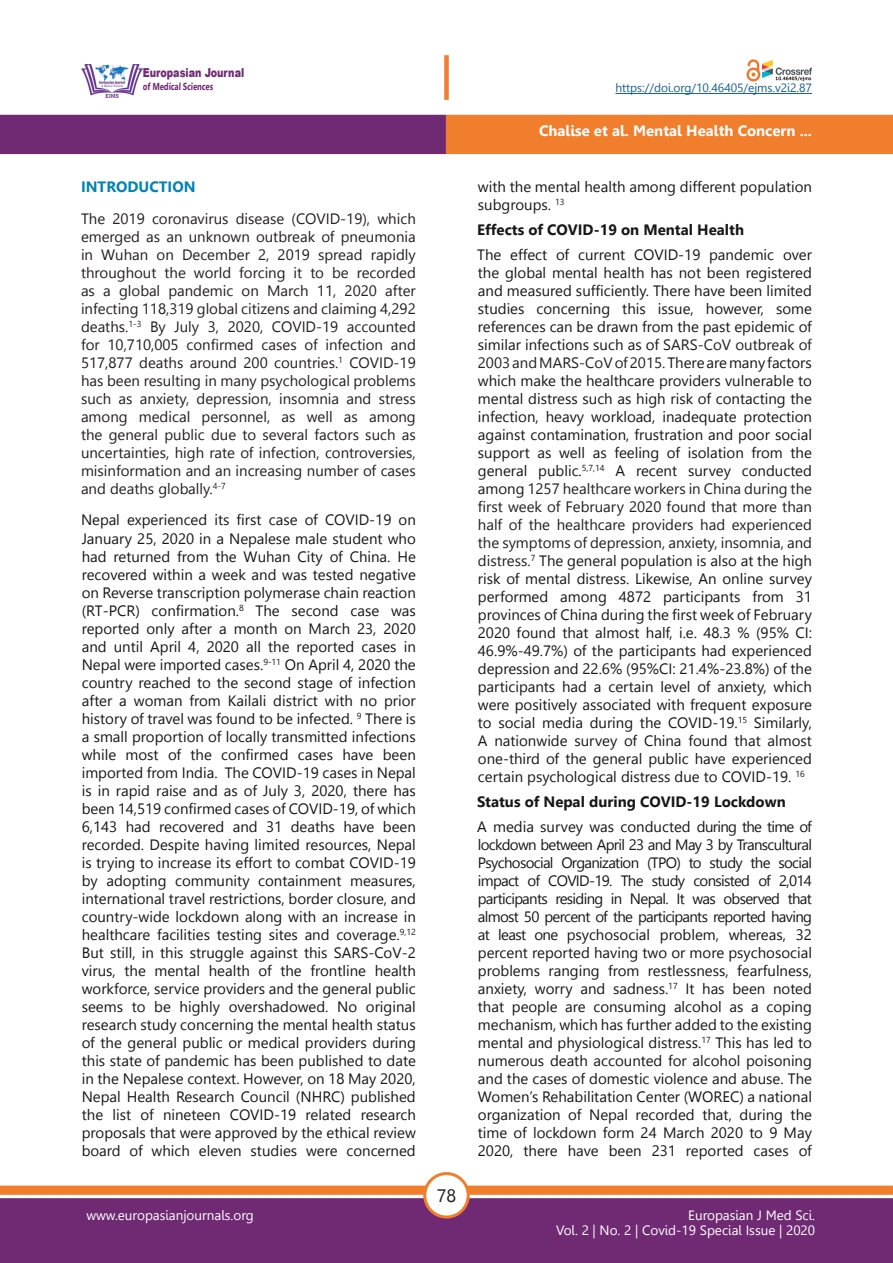
<style>
.page{position:relative;width:893px;height:1263px;background:#fff}
.page>*{position:absolute;margin:0;border:0;box-sizing:border-box;transform-origin:0 0}
.t1{font:18px "Leelawadee";color:#231f20}
.t2{font:15px/18px "Leelawadee UI";color:#181717;text-align:justify}
.Body_text{font:15px/18px "Leelawadee UI";color:#231f20;text-align:justify}
.t3{font:700 15px "Leelawadee UI";color:#181717}
.t4{font:700 15px "Leelawadee";color:#fff}
.Body_Headings{font:700 15px "Leelawadee UI";color:#0083b6}
.t5{font:13.5px/15px "Leelawadee";color:#fff;text-align:right}
.t6{font:900 12.3px "Arial";color:#702a73;scale:.77 1}
.t7{font:12px "Leelawadee";letter-spacing:-.005em;color:#175d9e}
.t8{font:700 10.05px "Leelawadee UI";color:#702a73;scale:.76 1}
.s1{color:#212121}
</style>
<div class="page">
<div style="left:0;top:1198px;width:893px;height:65px;background:#702a73;border:2px solid #702a73"></div>
<div style="left:0;top:115px;width:446px;height:39px;background:#702a73"></div>
<div style="left:446px;top:115px;width:447px;height:39px;background:#f07e2c"></div>
<div style="left:0;top:1185px;width:893px;height:10px;background:#f07e2c;border:1px solid #f07e2c"></div>
<div style="left:425px;top:1173px;width:43px;height:44px;background:#fff;border-radius:50%"></div>
<div style="left:423px;top:1172px;width:47px;height:46px;border:3px solid #f07e2c;border-radius:50%"></div>
<img style="left:81px;top:64px;width:61px;height:33px">
<div style="left:444px;top:55px;width:5px;height:45px;background:#f07e2c"></div>
<hr style="left:615px;top:93px;width:197px;height:1px;background:#175d9e">
<img style="left:746px;top:60px;width:66px;height:21px">
<p class="t6" style="left:143px;top:63px;width:133px">Europasian Journal</p>
<p class="t8" style="left:143px;top:79px;width:95px">of Medical Sciences</p>
<p class="Body_Headings" style="left:81px;top:176px;width:116px">INTRODUCTION</p>
<p class="Body_text" style="left:81px;top:208px;width:336px">The 2019 coronavirus disease (COVID-19), which emerged as an unknown outbreak of pneumonia in Wuhan on December 2, 2019 spread rapidly throughout the world forcing it to be recorded as a global pandemic on March 11, 2020 after infecting 118,319 global citizens and claiming 4,292 deaths.<sup>1-3</sup> By July 3, 2020, COVID-19 accounted for 10,710,005 confirmed cases of infection and 517,877 deaths around 200 countries.<sup>1</sup> COVID-19 has been resulting in many psychological problems such as anxiety, depression, insomnia and stress among medical personnel, as well as among the general public due to several factors such as uncertainties, high rate of infection, controversies, misinformation and an increasing number of cases and deaths globally.<sup>4-7</sup></p>
<p class="t2" style="left:81px;top:510px;width:336px">Nepal experienced its first case of COVID-19 on January 25, 2020 in a Nepalese male student who had returned from the Wuhan City of China. He recovered within a week and was tested negative on Reverse transcription polymerase chain reaction (RT-PCR) confirmation.<sup>8</sup> The second case was reported only after a month on March 23, 2020 and until April 4, 2020 all the reported cases in Nepal were imported cases.<sup>9-11</sup> On April 4, 2020 the country reached to the second stage of infection after a woman from Kailali district with no prior history of travel was found to be infected. <sup>9</sup> There is a small proportion of locally transmitted infections while most of the confirmed cases have been imported from India. The COVID-19 cases in Nepal is in rapid raise and as of July 3, 2020, there has been 14,519 confirmed cases of COVID-19, of which 6,143 had recovered and 31 deaths have been recorded. Despite having limited resources, Nepal is trying to increase its effort to combat COVID-19 by adopting community containment measures, international travel restrictions, border closure, and country-wide lockdown along with an increase in healthcare facilities testing sites and coverage.<sup>9,12<br></sup>But still, in this struggle against this SARS-CoV-2 virus, the mental health of the frontline health workforce, service providers and the general public seems to be highly overshadowed. No original research study concerning the mental health status of the general public or medical providers during this state of pandemic has been published to date in the Nepalese context. However, on 18 May 2020, Nepal Health Research Council (NHRC) published the list of nineteen COVID-19 related research proposals that were approved by the ethical review board of which eleven studies were concerned</p>
<p class="t1" style="left:437px;top:1185px;width:21px">78</p>
<p class="t7" style="left:615px;top:81px;width:198px">https://doi.org/10.46405/ejms.v2i2.87</p>
<p class="t4" style="left:539px;top:122px;width:274px">Chalise et al. Mental Health Concern ...</p>
<p class="t2" style="left:478px;top:177px;width:336px">with the mental health among different population subgroups. <sup>13</sup></p>
<p class="t3" style="left:477px;top:219px;width:268px">Effects of COVID-19 on Mental Health</p>
<p class="t2" style="left:477px;top:244px;width:336px">The effect of current COVID-19 pandemic over the global mental health has not been registered and measured sufficiently. There have been limited studies concerning this issue, however, some references can be drawn from the past epidemic of similar infections such as of <span class="s1">SARS-CoV outbreak of 2003 and MARS-CoV of 2015.</span> There are many factors which make the healthcare providers vulnerable to mental distress such as high risk of contacting the infection, heavy workload, inadequate protection against contamination, frustration and poor social support as well as feeling of isolation from the general public.<sup>5,7,14</sup> A recent survey conducted among <span class="s1">1257 healthcare workers in China during the first week of February 2020 found that more than half of the healthcare providers had experienced the symptoms of depression, anxiety, insomnia, and distress.</span><sup>7</sup> The general population is also at the high risk of mental distress. Likewise, An online survey performed among 4872 participants from 31 provinces of China during the first week of February 2020 found that almost half, i.e. 48.3 % (95% CI:<br>46.9%-49.7%) of the participants had experienced depression and 22.6% (95%CI: 21.4%-23.8%) of the participants had a certain level of anxiety, which were positively associated with frequent exposure to social media during the COVID-19.<sup>15</sup> Similarly, A nationwide survey of China found that almost one-third of the general public have experienced certain psychological distress due to COVID-19. <sup>16</sup></p>
<p class="t3" style="left:477px;top:791px;width:310px">Status of Nepal during COVID-19 Lockdown</p>
<p class="t2" style="left:477px;top:817px;width:336px">A media survey was conducted during the time of lockdown between April 23 and May 3 by Transcultural Psychosocial Organization (TPO) to study the social impact of COVID-19. The study consisted of 2,014 participants residing in Nepal. It was observed that almost 50 percent of the participants reported having at least one psychosocial problem, whereas, 32 percent reported having two or more psychosocial problems ranging from restlessness, fearfulness, anxiety, worry and sadness.<sup>17</sup> It has been noted that people are consuming alcohol as a coping mechanism, which has further added to the existing mental and physiological distress.<sup>17</sup> This has led to numerous death accounted for alcohol poisoning and the cases of domestic violence and abuse. The Women’s Rehabilitation Center (WOREC) a national organization of Nepal recorded that, during the time of lockdown form 24 March 2020 to 9 May 2020, there have been 231 reported cases of</p>
<p class="t5" style="left:86px;top:1208px;width:169px">www.europasianjournals.org</p>
<p class="t5" style="left:556px;top:1208px;width:260px">Europasian J Med Sci.<br>Vol. 2 | No. 2 | Covid-19 Special Issue | 2020</p>
</div>
